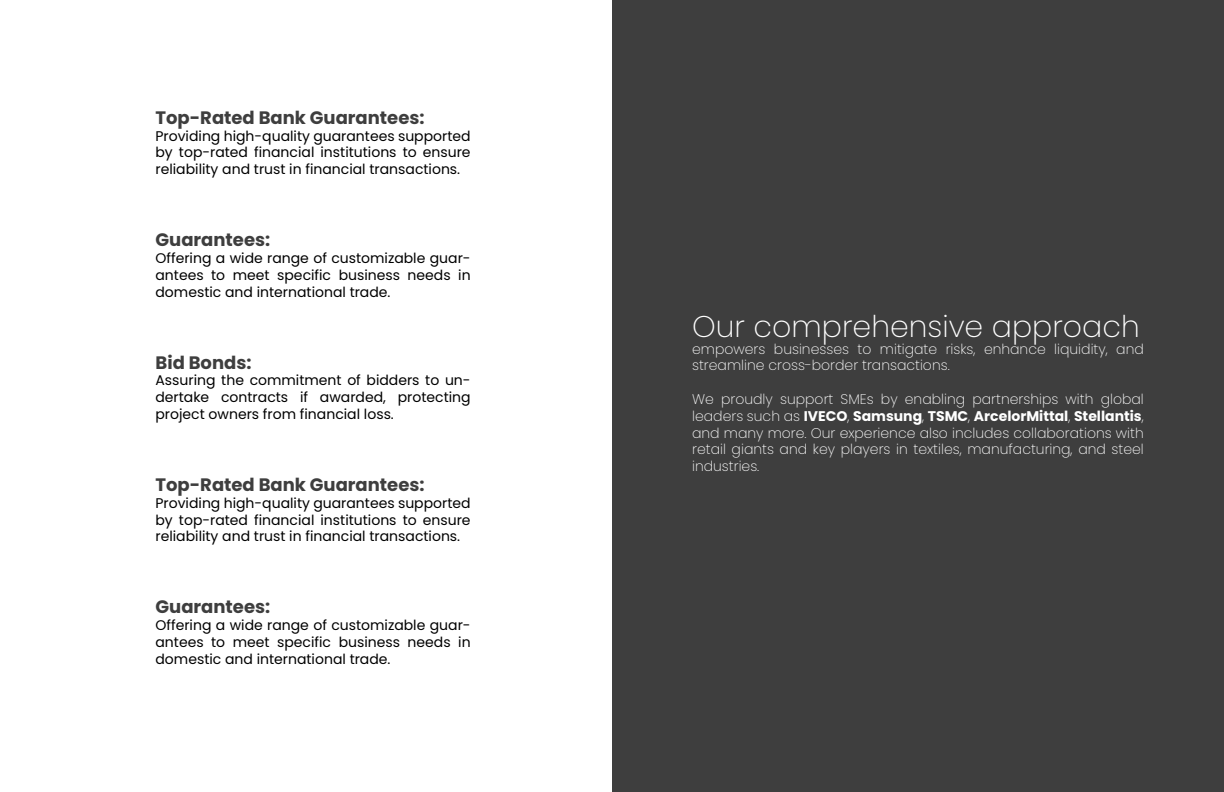
<style>
.page{position:relative;width:1224px;height:792px;background:#fff}
.page>*{position:absolute;margin:0;border:0;box-sizing:border-box;transform-origin:0 0}
.t1{font:200 30px "Poppins";color:#fff}
.t2{font:700 18px "Poppins";color:#3e3e3e}
.t3{font:14px/16.8px "Poppins";color:#000;text-align:justify}
.t4{font:200 14px/16.8px "Poppins";color:#fff}
.s1{font-weight:700}
</style>
<div class="page">
<div style="left:612px;top:0;width:612px;height:792px;background:#3e3e3e"></div>
<p class="t2" style="left:156px;top:107px;width:271px">Top-Rated Bank Guarantees:</p>
<p class="t3" style="left:156px;top:127px;width:317px">Providing high-quality guarantees supported by top-rated financial institutions to ensure reliability and trust in financial transactions.</p>
<p class="t2" style="left:156px;top:229px;width:116px">Guarantees:</p>
<p class="t3" style="left:156px;top:250px;width:317px">Offering a wide range of customizable guar&shy;antees to meet specific business needs in domestic and international trade.</p>
<p class="t2" style="left:156px;top:352px;width:98px">Bid Bonds:</p>
<p class="t3" style="left:156px;top:372px;width:317px">Assuring the commitment of bidders to un&shy;dertake contracts if awarded, protecting project owners from financial loss.</p>
<p class="t2" style="left:156px;top:474px;width:271px">Top-Rated Bank Guarantees:</p>
<p class="t3" style="left:156px;top:495px;width:317px">Providing high-quality guarantees supported by top-rated financial institutions to ensure reliability and trust in financial transactions.</p>
<p class="t2" style="left:156px;top:597px;width:116px">Guarantees:</p>
<p class="t3" style="left:156px;top:617px;width:317px">Offering a wide range of customizable guar&shy;antees to meet specific business needs in domestic and international trade.</p>
<h1 class="t1" style="left:692px;top:309px;width:449px">Our comprehensive approach</h1>
<p class="t4" style="left:692px;top:340px;width:453px">empowers businesses to mitigate risks, enhance liquidity, and streamline cross-border transactions.</p>
<p class="t4" style="left:692px;top:391px;width:453px;text-align:justify">We proudly support SMEs by enabling partnerships with global leaders such as <span class="s1">IVECO</span>, <span class="s1">Samsung</span>, <span class="s1">TSMC</span>, <span class="s1">ArcelorMittal</span>, <span class="s1">Stellantis</span>, and many more. Our experience also includes collaborations with retail giants and key players in textiles, manufacturing, and steel industries.</p>
</div>
